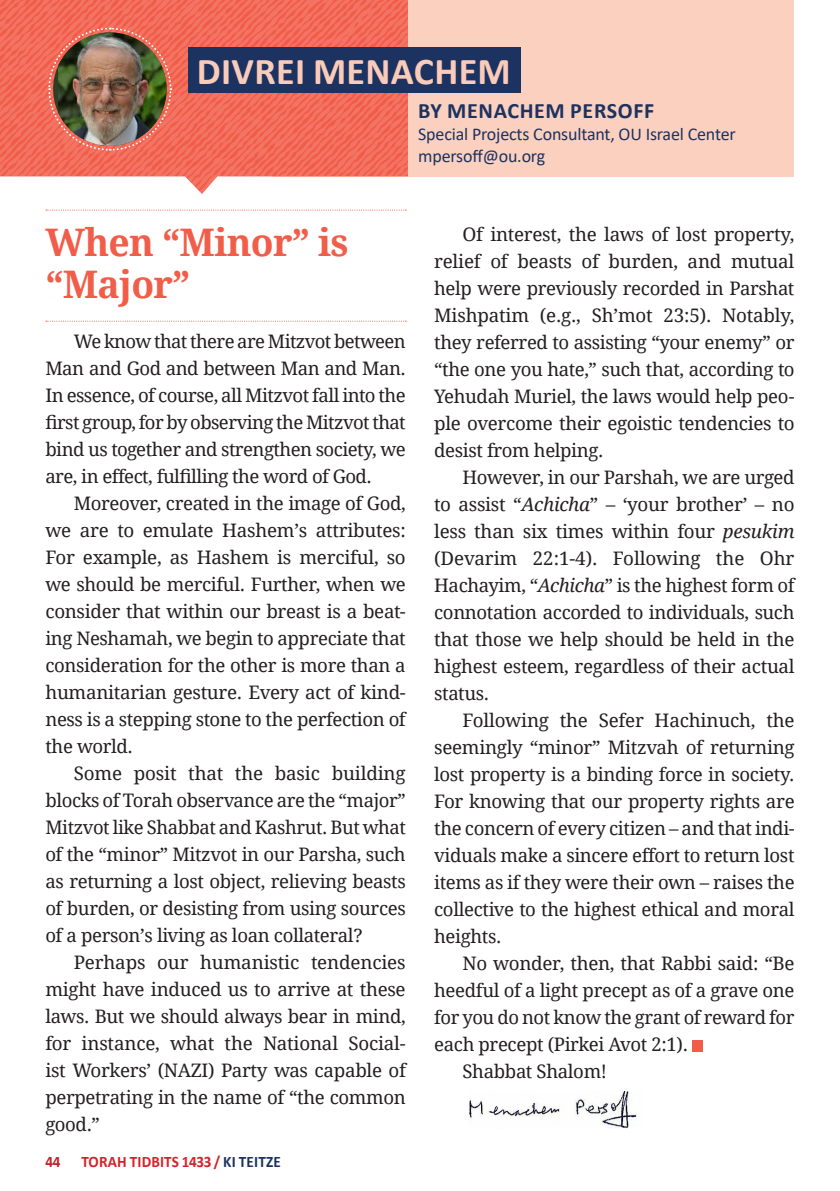
<style>
.page{position:relative;width:840px;height:1191px;background:#fff}
.page>*{position:absolute;margin:0;border:0;box-sizing:border-box;transform-origin:0 0}
.SMALLER_HEADLINE{font:700 38px/42px "Droid Serif";letter-spacing:-.02em;color:#f15d49}
.t1{font:700 38px "Calibri";letter-spacing:.01em;color:#fbcbba}
.t2{font:700 22px "Calibri";letter-spacing:.03em;color:#1c3260}
.MAIN_TEXT{font:18.6px/27px "Droid Serif";letter-spacing:-.02em;color:#231f20;text-align:justify}
.t3{font:18px "Calibri";letter-spacing:-.01em;color:#1c3260}
.t4{font:700 16px "Calibri";letter-spacing:.01em;color:#d5222a;scale:.95 1}
.s1{color:#bd2327}
.s2{color:#1c3260}
.s3{font-style:italic}
</style>
<div class="page">
<div style="left:691px;top:1040px;width:11px;height:11px;background:#f15d49"></div>
<img style="left:469px;top:1091px;width:168px;height:37px">
<svg style="left:46px;top:210px;width:360px;height:1px"></svg>
<svg style="left:46px;top:321px;width:360px;height:1px"></svg>
<div style="left:272px;top:0;width:521px;height:177px;background:#fbd0bf"></div>
<div style="left:188px;top:47px;width:331px;height:45px;background:#1c3260"></div>
<svg style="left:0;top:0;width:408px;height:194px"></svg>
<p class="t1" style="left:197px;top:44px;width:315px">DIVREI MENACHEM</p>
<p class="t2" style="left:418px;top:95px;width:237px">BY MENACHEM PERSOFF</p>
<p class="t3" style="left:418px;top:122px;width:319px">Special Projects Consultant, OU Israel Center</p>
<p class="t3" style="left:418px;top:144px;width:128px">mpersoff@ou.org</p>
<p class="SMALLER_HEADLINE" style="left:45px;top:222px;width:305px">When “Minor” is “Major”</p>
<p class="MAIN_TEXT" style="left:45px;top:328px;width:362px;text-indent:28px">We know that there are Mitzvot between Man and God and between Man and Man.<br>In essence, of course, all Mitzvot fall into the first group, for by observing the Mitzvot that bind us together and strengthen society, we are, in effect, fulfilling the word of God.</p>
<p class="MAIN_TEXT" style="left:45px;top:490px;width:362px;text-indent:28px">Moreover, created in the image of God, we are to emulate Hashem’s attributes:<br>For example, as Hashem is merciful, so we should be merciful. Further, when we consider that within our breast is a beat&shy;ing Neshamah, we begin to appreciate that consideration for the other is more than a humanitarian gesture. Every act of kind&shy;ness is a stepping stone to the perfection of the world.</p>
<p class="MAIN_TEXT" style="left:45px;top:760px;width:362px;text-indent:28px">Some posit that the basic building blocks of Torah observance are the “major” Mitzvot like Shabbat and Kashrut. But what of the “minor” Mitzvot in our Parsha, such as returning a lost object, relieving beasts of burden, or desisting from using sources of a person’s living as loan collateral?</p>
<p class="MAIN_TEXT" style="left:45px;top:949px;width:362px;text-indent:28px">Perhaps our humanistic tendencies might have induced us to arrive at these laws. But we should always bear in mind, for instance, what the National Social&shy;ist Workers’ (NAZI) Party was capable of perpetrating in the name of “the common good.”</p>
<p class="t4" style="left:45px;top:1150px;width:249px"><span class="s1">44</span> TORAH TIDBITS 1433 / <span class="s2">KI TEITZE</span></p>
<p class="MAIN_TEXT" style="left:434px;top:221px;width:362px;text-indent:28px">Of interest, the laws of lost property, relief of beasts of burden, and mutual help were previously recorded in Parshat Mishpatim (e.g., Sh’mot 23:5). Notably, they referred to assisting “your enemy” or “the one you hate,” such that, according to Yehudah Muriel, the laws would help peo&shy;ple overcome their egoistic tendencies to desist from helping.</p>
<p class="MAIN_TEXT" style="left:434px;top:464px;width:362px;text-indent:28px">However, in our Parshah, we are urged to assist “<span class="s3">Achicha</span>” <span class="s3">–</span> ‘your brother’ – no less than six times within four <span class="s3">pesukim </span>(Devarim 22:1-4). Following the Ohr Hachayim, “<span class="s3">Achicha</span>” is the highest form of connotation accorded to individuals, such that those we help should be held in the highest esteem, regardless of their actual status.</p>
<p class="MAIN_TEXT" style="left:434px;top:707px;width:362px;text-indent:28px">Following the Sefer Hachinuch, the seemingly “minor” Mitzvah of returning lost property is a binding force in society.<br>For knowing that our property rights are the concern of every citizen – and that indi&shy;viduals make a sincere effort to return lost items as if they were their own – raises the collective to the highest ethical and moral heights.</p>
<p class="MAIN_TEXT" style="left:434px;top:950px;width:362px;text-indent:28px">No wonder, then, that Rabbi said: “Be heedful of a light precept as of a grave one for you do not know the grant of reward for each precept (Pirkei Avot 2:1).</p>
<p class="MAIN_TEXT" style="left:462px;top:1058px;width:146px">Shabbat Shalom!</p>
</div>
